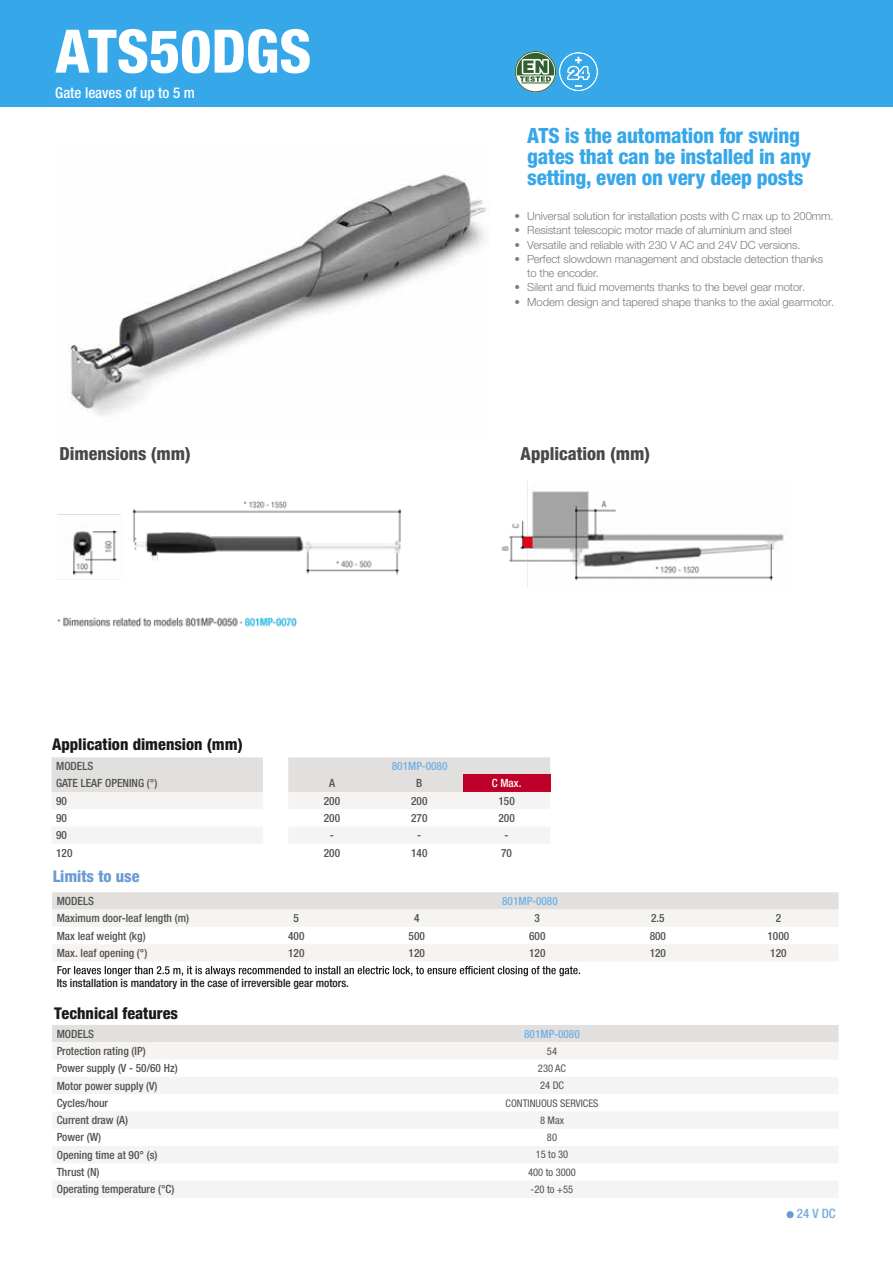
<style>
.page{position:relative;width:893px;height:1263px;background:#fff}
.page>*{position:absolute;margin:0;border:0;box-sizing:border-box;transform-origin:0 0}
.t1{font:800 condensed 60px "Helvetica Neue LTW1 G";color:#fff}
.t2{font:800 condensed 21px/21px "Helvetica Neue LTW1 G";letter-spacing:-.01em;color:#36a7e9}
.t3{font:800 condensed 18px "Helvetica Neue LTW1 G";color:#484848}
.t4{font:800 condensed 16.2px "Helvetica Neue LTW1 G";color:#19191a}
.t5{font:800 condensed 16.2px "Helvetica Neue LTW1 G";color:#699bd3}
.t6{font:500 condensed 15px "Helvetica Neue LTW1 G";color:#fff}
.t7{font:500 condensed 12.9px "Helvetica Neue LTW1 G";color:#73afe3}
.t8{font:500 condensed 11.4px "Helvetica Neue LTW1 G";color:#51514f}
.t9{font:500 condensed 11.4px "Helvetica Neue LTW1 G";color:#19191a}
.t10{font:500 condensed 11.4px "Helvetica Neue LTW1 G";color:#73afe3}
.t11{font:500 condensed 11.4px "Helvetica Neue LTW1 G";color:#fff}
.t12{font:300 11.25px/14.2px "Helvetica Neue LTW1 G";letter-spacing:-.01em;color:#7c7c7c}
.t13{font:condensed 10.5px "Helvetica Neue LTW1 G";color:#51514f}
</style>
<div class="page">
<div style="left:0;top:0;width:893px;height:106px;background:#36a7e9"></div>
<svg style="left:515px;top:51px;width:84px;height:41px"></svg>
<img style="left:68px;top:174px;width:419px;height:242px">
<img style="left:57px;top:480px;width:727px;height:147px">
<svg style="left:52px;top:757px;width:498px;height:87px"></svg>
<svg style="left:52px;top:892px;width:787px;height:84px"></svg>
<div style="left:52px;top:1025px;width:787px;height:17px;background:#e1e0de"></div>
<svg style="left:52px;top:1042px;width:786px;height:156px;fill:#f6f4f3"></svg>
<div style="left:786px;top:1211px;width:8px;height:7px;background:#699bd3;border-radius:50%"></div>
<h1 class="t1" style="left:55px;top:15px;width:258px">ATS50DGS</h1>
<h3 class="t6" style="left:55px;top:83px;width:141px">Gate leaves of up to 5 m</h3>
<h2 class="t2" style="left:527px;top:124px;width:286px">ATS is the automation for swing gates that can be installed in any setting, even on very deep posts</h2>
<p class="t12" style="left:514px;top:209px;width:320px">• Universal solution for installation posts with C max up to 200mm.</p>
<p class="t12" style="left:514px;top:223px;width:279px">• Resistant telescopic motor made of aluminium and steel</p>
<p class="t12" style="left:514px;top:237px;width:287px">• Versatile and reliable with 230 V AC and 24V DC versions.</p>
<p class="t12" style="left:527px;top:252px;width:297px;text-indent:-13px">• Perfect slowdown management and obstacle detection thanks to the encoder.</p>
<p class="t12" style="left:514px;top:280px;width:292px">• Silent and fluid movements thanks to the bevel gear motor.</p>
<p class="t12" style="left:514px;top:294px;width:321px">• Modern design and tapered shape thanks to the axial gearmotor.</p>
<h3 class="t3" style="left:60px;top:443px;width:133px">Dimensions (mm)</h3>
<h3 class="t3" style="left:521px;top:443px;width:131px">Application (mm)</h3>
<h3 class="t4" style="left:52px;top:734px;width:192px">Application dimension (mm)</h3>
<p class="t8" style="left:56px;top:759px;width:39px">MODELS</p>
<p class="t10" style="left:392px;top:759px;width:57px">801MP-0080</p>
<p class="t8" style="left:56px;top:776px;width:103px">GATE LEAF OPENING (°)</p>
<p class="t8" style="left:329px;top:776px;width:7px">A</p>
<p class="t8" style="left:416px;top:776px;width:8px">B</p>
<p class="t11" style="left:492px;top:776px;width:31px">C Max.</p>
<p class="t8" style="left:56px;top:794px;width:12px">90</p>
<p class="t8" style="left:324px;top:794px;width:18px">200</p>
<p class="t8" style="left:411px;top:794px;width:18px">200</p>
<p class="t8" style="left:498px;top:794px;width:18px">150</p>
<p class="t8" style="left:56px;top:811px;width:12px">90</p>
<p class="t8" style="left:324px;top:811px;width:18px">200</p>
<p class="t8" style="left:411px;top:811px;width:18px">270</p>
<p class="t8" style="left:498px;top:811px;width:18px">200</p>
<p class="t8" style="left:56px;top:828px;width:12px">90</p>
<p class="t8" style="left:330px;top:828px;width:5px">-</p>
<p class="t8" style="left:417px;top:828px;width:5px">-</p>
<p class="t8" style="left:505px;top:828px;width:5px">-</p>
<p class="t8" style="left:56px;top:846px;width:18px">120</p>
<p class="t8" style="left:324px;top:846px;width:18px">200</p>
<p class="t8" style="left:411px;top:846px;width:18px">140</p>
<p class="t8" style="left:501px;top:846px;width:12px">70</p>
<h3 class="t5" style="left:53px;top:866px;width:88px">Limits to use</h3>
<p class="t8" style="left:57px;top:894px;width:39px">MODELS</p>
<p class="t10" style="left:502px;top:894px;width:57px">801MP-0080</p>
<p class="t8" style="left:57px;top:911px;width:134px">Maximum door-leaf length (m)</p>
<p class="t8" style="left:294px;top:911px;width:7px">5</p>
<p class="t8" style="left:414px;top:911px;width:7px">4</p>
<p class="t8" style="left:535px;top:911px;width:7px">3</p>
<p class="t8" style="left:651px;top:911px;width:15px">2.5</p>
<p class="t8" style="left:776px;top:911px;width:7px">2</p>
<p class="t8" style="left:57px;top:929px;width:90px">Max leaf weight (kg)</p>
<p class="t8" style="left:288px;top:929px;width:18px">400</p>
<p class="t8" style="left:409px;top:929px;width:18px">500</p>
<p class="t8" style="left:529px;top:929px;width:18px">600</p>
<p class="t8" style="left:650px;top:929px;width:18px">800</p>
<p class="t8" style="left:767px;top:929px;width:23px">1000</p>
<p class="t8" style="left:57px;top:946px;width:92px">Max. leaf opening (°)</p>
<p class="t8" style="left:288px;top:946px;width:18px">120</p>
<p class="t8" style="left:409px;top:946px;width:18px">120</p>
<p class="t8" style="left:529px;top:946px;width:18px">120</p>
<p class="t8" style="left:650px;top:946px;width:18px">120</p>
<p class="t8" style="left:770px;top:946px;width:18px">120</p>
<p class="t9" style="left:57px;top:976px;width:294px">Its installation is mandatory in the case of irreversible gear motors.</p>
<h3 class="t4" style="left:54px;top:1003px;width:125px">Technical features</h3>
<p class="t8" style="left:57px;top:1027px;width:39px">MODELS</p>
<p class="t10" style="left:524px;top:1027px;width:57px">801MP-0080</p>
<p class="t8" style="left:57px;top:1044px;width:90px">Protection rating (IP)</p>
<p class="t13" style="left:547px;top:1045px;width:12px">54</p>
<p class="t8" style="left:57px;top:1061px;width:122px">Power supply (V - 50/60 Hz)</p>
<p class="t13" style="left:538px;top:1062px;width:30px">230 AC</p>
<p class="t8" style="left:57px;top:1078px;width:102px">Motor power supply (V)</p>
<p class="t13" style="left:540px;top:1079px;width:25px">24 DC</p>
<p class="t8" style="left:57px;top:1096px;width:53px">Cycles/hour</p>
<p class="t13" style="left:505px;top:1097px;width:94px">CONTINUOUS SERVICES</p>
<p class="t8" style="left:57px;top:1113px;width:73px">Current draw (A)</p>
<p class="t13" style="left:540px;top:1114px;width:25px">8 Max</p>
<p class="t8" style="left:57px;top:1130px;width:46px">Power (W)</p>
<p class="t13" style="left:547px;top:1131px;width:12px">80</p>
<p class="t8" style="left:57px;top:1148px;width:102px">Opening time at 90° (s)</p>
<p class="t13" style="left:536px;top:1148px;width:34px">15 to 30</p>
<p class="t8" style="left:57px;top:1165px;width:44px">Thrust (N)</p>
<p class="t13" style="left:528px;top:1166px;width:49px">400 to 3000</p>
<p class="t8" style="left:57px;top:1182px;width:119px">Operating temperature (°C)</p>
<p class="t13" style="left:531px;top:1183px;width:44px">-20 to +55</p>
<p class="t7" style="left:797px;top:1206px;width:40px">24 V DC</p>
</div>
